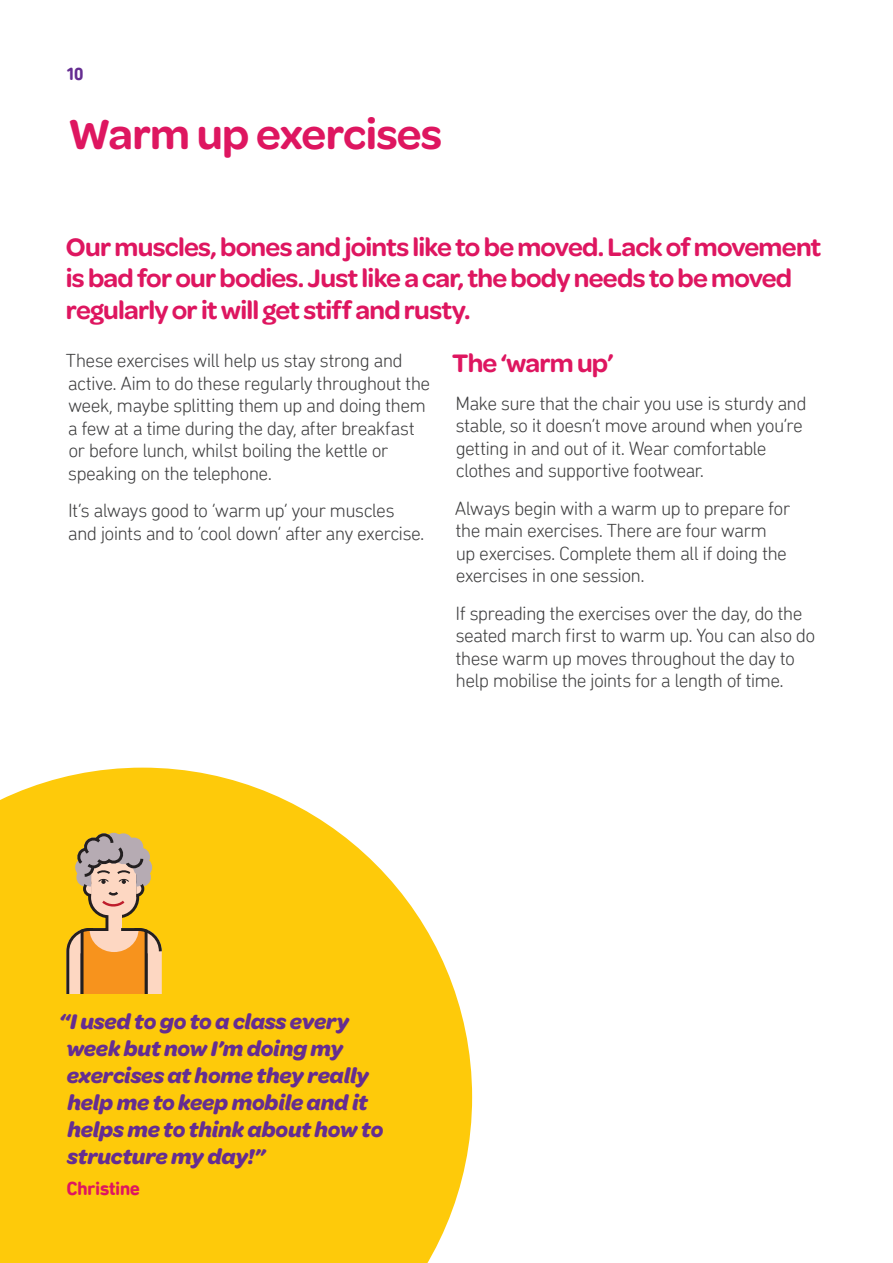
<style>
.page{position:relative;width:893px;height:1263px;background:#fff}
.page>*{position:absolute;margin:0;border:0;box-sizing:border-box;transform-origin:0 0}
.PAGE_HEADING{font:600 45px "Omnes Cyrillic";letter-spacing:-.015em;color:#de1660}
.SUB-SUBHEADING{font:600 27px/31.5px "Omnes Cyrillic";letter-spacing:-.025em;color:#de1660}
.QUOTE{font:italic 700 22.5px/27px "Omnes Cyrillic";letter-spacing:-.01em;color:#652d91}
.BODY{font:300 19.5px/22.5px "DIN Next Rounded LT Pro";letter-spacing:-.04em;color:#3e3e3f}
.Quotee{font:700 19.5px "DIN Next Rounded LT Pro";letter-spacing:-.03em;color:#de1660}
.t1{font:700 18px "DIN Next Rounded LT Pro";color:#652d91}
</style>
<div class="page">
<svg style="left:0;top:768px;width:472px;height:495px;background:#fed027"></svg>
<div style="left:132px;top:868px;width:19px;height:19px;border:3px solid #b6abb3;border-radius:50%"></div>
<svg style="left:90px;top:845px;width:48px;height:72px"></svg>
<div style="left:107px;top:909px;width:14px;height:22px;background:#fdd7c2"></div>
<div style="left:131px;top:847px;width:19px;height:19px;border:3px solid #b6abb3;border-radius:50%"></div>
<div style="left:135px;top:859px;width:16px;height:16px;background:#b6abb3;border-radius:50%"></div>
<div style="left:133px;top:858px;width:19px;height:19px;border:3px solid #b6abb3;border-radius:50%"></div>
<svg style="left:74px;top:833px;width:73px;height:73px;background:#c5aa87"></svg>
<svg style="left:66px;top:912px;width:96px;height:81px;background:#e1a44d"></svg>
<p class="t1" style="left:66px;top:64px;width:19px">10</p>
<h1 class="PAGE_HEADING" style="left:68px;top:110px;width:376px">Warm up exercises</h1>
<h3 class="SUB-SUBHEADING" style="left:66px;top:231px;width:757px">Our muscles, bones and joints like to be moved. Lack of movement is bad for our bodies. Just like a car, the body needs to be moved regularly or it will get stiff and rusty.</h3>
<p class="BODY" style="left:66px;top:349px;width:366px">These exercises will help us stay strong and active. Aim to do these regularly throughout the week, maybe splitting them up and doing them a few at a time during the day, after breakfast or before lunch, whilst boiling the kettle or speaking on the telephone.</p>
<p class="BODY" style="left:68px;top:499px;width:358px">It’s always good to ‘warm up’ your muscles and joints and to ‘cool down’ after any exercise.</p>
<h3 class="SUB-SUBHEADING" style="left:452px;top:348px;width:163px">The ‘warm up’</h3>
<p class="BODY" style="left:455px;top:392px;width:353px">Make sure that the chair you use is sturdy and stable, so it doesn’t move around when you’re getting in and out of it. Wear comfortable clothes and supportive footwear.</p>
<p class="BODY" style="left:455px;top:496px;width:337px">Always begin with a warm up to prepare for the main exercises. There are four warm up exercises. Complete them all if doing the exercises in one session.</p>
<p class="BODY" style="left:455px;top:601px;width:362px">If spreading the exercises over the day, do the seated march first to warm up. You can also do these warm up moves throughout the day to help mobilise the joints for a length of time.</p>
<h5 class="QUOTE" style="left:66px;top:1008px;width:319px;text-indent:-7px">“I used to go to a class every week but now I’m doing my exercises at home they really help me to keep mobile and it helps me to think about how to structure my day!”</h5>
<p class="Quotee" style="left:67px;top:1177px;width:75px">Christine</p>
</div>
